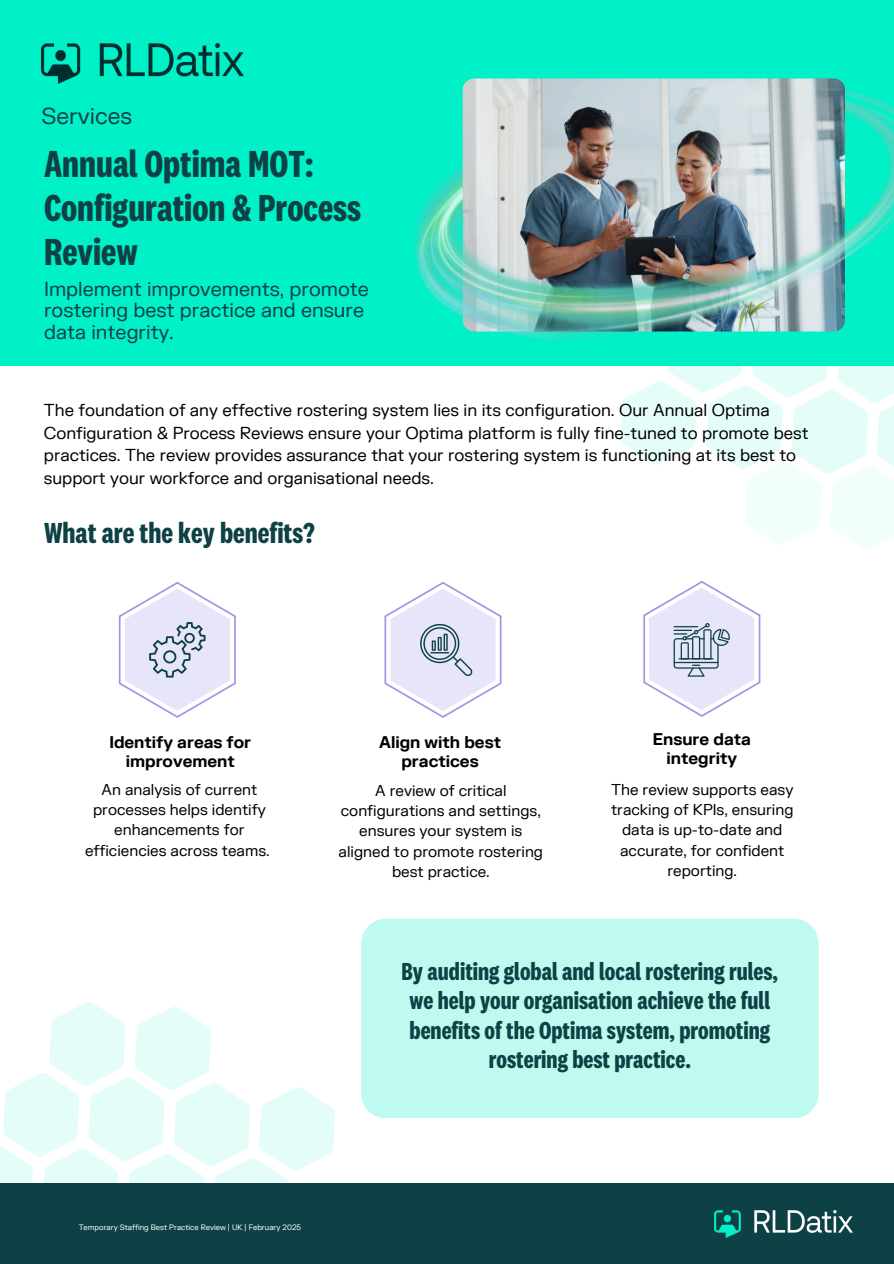
<style>
.page{position:relative;width:894px;height:1264px;background:#fff}
.page>*{position:absolute;margin:0;border:0;box-sizing:border-box;transform-origin:0 0}
.t1{font:700 39px/43.8px "National 2 Condensed";color:#0e4145}
.t2{font:700 30px "National 2 Condensed";color:#0e4145}
.t3{font:700 25.5px/29.2px "National 2 Condensed";color:#0e4145;text-align:center}
.t4{font:22.5px "FK Grotesk";color:#0e4145}
.t5{font:19.5px/21.3px "FK Grotesk";color:#0e4145}
.t6{font:16.5px/22.5px "FK Grotesk";color:#000}
.t7{font:700 16.5px/19.2px "FK Grotesk";color:#000;text-align:center}
.t8{font:15px/20.2px "FK Grotesk";color:#000;text-align:center}
.t9{font:7.5px "FK Grotesk";color:#fff}
</style>
<div class="page">
<svg style="left:0;top:1002px;width:335px;height:181px"></svg>
<div style="left:0;top:1183px;width:893px;height:80px;background:#0e4145"></div>
<div style="left:361px;top:918px;width:457px;height:200px;background:#befaf0"></div>
<svg style="left:621px;top:401px;width:272px;height:148px"></svg>
<div style="left:0;top:0;width:893px;height:365px;background:#00f0c8"></div>
<img style="left:361px;top:78px;width:532px;height:323px">
<img style="left:41px;top:44px;width:202px;height:39px">
<img style="left:714px;top:1210px;width:138px;height:26px">
<svg style="left:643px;top:581px;width:117px;height:136px"></svg>
<svg style="left:384px;top:582px;width:117px;height:136px"></svg>
<svg style="left:119px;top:582px;width:117px;height:136px"></svg>
<img style="left:462px;top:79px;width:382px;height:145px;border-radius:11px">
<p class="t4" style="left:41px;top:103px;width:92px">Services</p>
<h4 class="t1" style="left:44px;top:144px;width:318px">Annual Optima MOT:<br>Configuration &amp; Process<br>Review</h4>
<p class="t5" style="left:44px;top:279px;width:326px">Implement improvements, promote rostering best practice and ensure data integrity.</p>
<h1 class="t6" style="left:44px;top:400px;width:766px">The foundation of any effective rostering system lies in its configuration. Our Annual Optima Configuration &amp; Process Reviews ensure your Optima platform is fully fine-tuned to promote best practices. The review provides assurance that your rostering system is functioning at its best to support your workforce and organisational needs.</h1>
<h2 class="t2" style="left:44px;top:520px;width:272px">What are the key benefits?</h2>
<p class="t7" style="left:109px;top:732px;width:143px">Identify areas for improvement</p>
<p class="t8" style="left:85px;top:779px;width:186px">An analysis of current processes helps identify enhancements for efficiencies across teams.</p>
<h5 class="t7" style="left:379px;top:732px;width:123px">Align with best practices</h5>
<p class="t8" style="left:338px;top:781px;width:206px">A review of critical configurations and settings, ensures your system is aligned to promote rostering best practice.</p>
<p class="t7" style="left:652px;top:730px;width:99px">Ensure data integrity</p>
<p class="t8" style="left:611px;top:779px;width:184px">The review supports easy tracking of KPIs, ensuring data is up-to-date and accurate, for confident reporting.</p>
<p class="t3" style="left:401px;top:958px;width:378px">By auditing global and local rostering rules, we help your organisation achieve the full benefits of the Optima system, promoting rostering best practice.</p>
<p class="t9" style="left:79px;top:1222px;width:224px">Temporary Staffing Best Practice Review | UK | February 2025</p>
</div>
